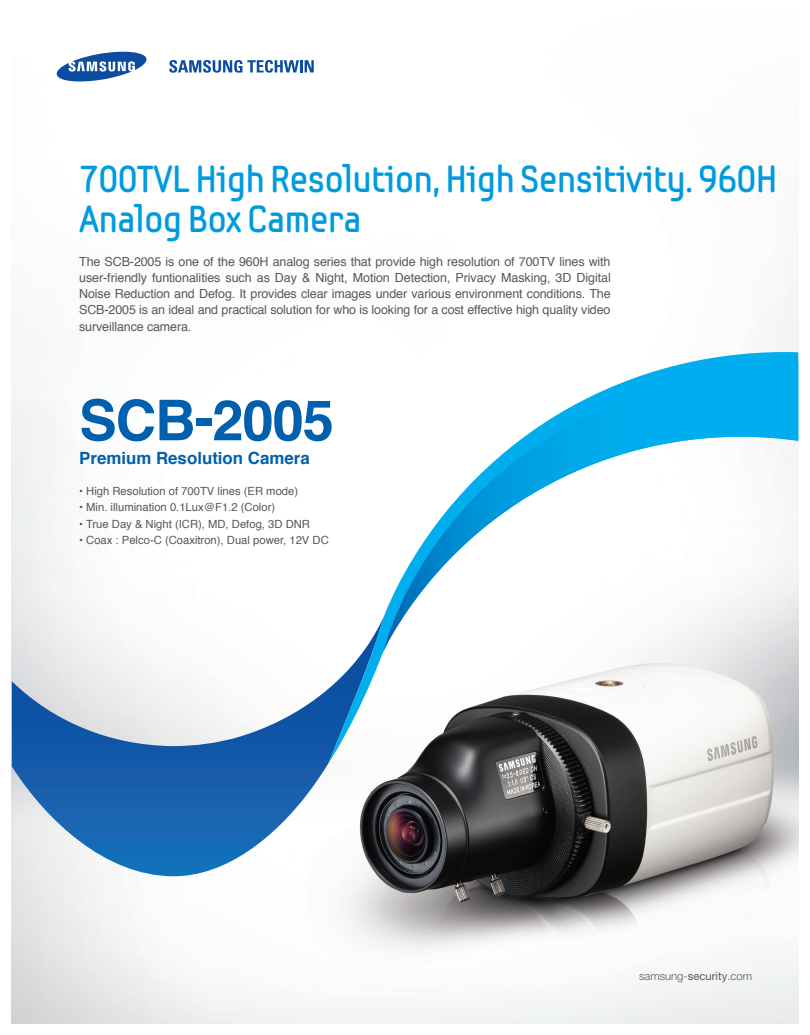
<style>
.page{position:relative;width:810px;height:1035px;background:#fff}
.page>*{position:absolute;margin:0;border:0;box-sizing:border-box;transform-origin:0 0}
.t1{font:700 56.25px "Helvetica";letter-spacing:-.02em;color:#0160ae}
.t2{font:700 37.5px/40px "Samsung Imagination";letter-spacing:-.02em;color:#009bde}
.t3{font:700 16.88px "Helvetica";color:#0160ae}
.t4{font:12.5px/16.2px "Helvetica";letter-spacing:-.01em;color:#57585a;text-align:justify}
.t5{font:11.25px "Helvetica";color:#57585a}
.t6{font:300 11.25px "Helvetica Neue";letter-spacing:.005em;color:#57585a}
.s1{font-weight:400}
</style>
<div class="page">
<img style="left:12px;top:284px;width:786px;height:739px">
<svg style="left:12px;top:615px;width:373px;height:262px"></svg>
<svg style="left:329px;top:352px;width:469px;height:411px"></svg>
<svg style="left:384px;top:362px;width:414px;height:289px"></svg>
<svg style="left:169px;top:60px;width:145px;height:13px"></svg>
<svg style="left:56px;top:51px;width:91px;height:31px"></svg>
<p class="t2" style="left:79px;top:159px;width:700px">700TVL High Resolution, High Sensitivity. 960H<br>Analog Box Camera</p>
<p class="t4" style="left:79px;top:254px;width:533px">The SCB-2005 is one of the 960H analog series that provide high resolution of 700TV lines with user-friendly funtionalities such as Day &amp; Night, Motion Detection, Privacy Masking, 3D Digital Noise Reduction and Defog. It provides clear images under various environment conditions. The SCB-2005 is an ideal and practical solution for who is looking for a cost effective high quality video surveillance camera.</p>
<p class="t1" style="left:79px;top:375px;width:256px">SCB-2005</p>
<p class="t3" style="left:79px;top:444px;width:232px">Premium Resolution Camera</p>
<p class="t5" style="left:79px;top:482px;width:221px">• High Resolution of 700TV lines (ER mode)</p>
<p class="t5" style="left:79px;top:499px;width:198px">• Min. illumination 0.1Lux@F1.2 (Color)</p>
<p class="t5" style="left:79px;top:515px;width:232px">• True Day &amp; Night (ICR), MD, Defog, 3D DNR</p>
<p class="t5" style="left:79px;top:531px;width:251px">• Coax : Pelco-C (Coaxitron), Dual power, 12V DC</p>
<p class="t6" style="left:639px;top:969px;width:115px">samsung-<span class="s1">security</span>.com</p>
</div>
